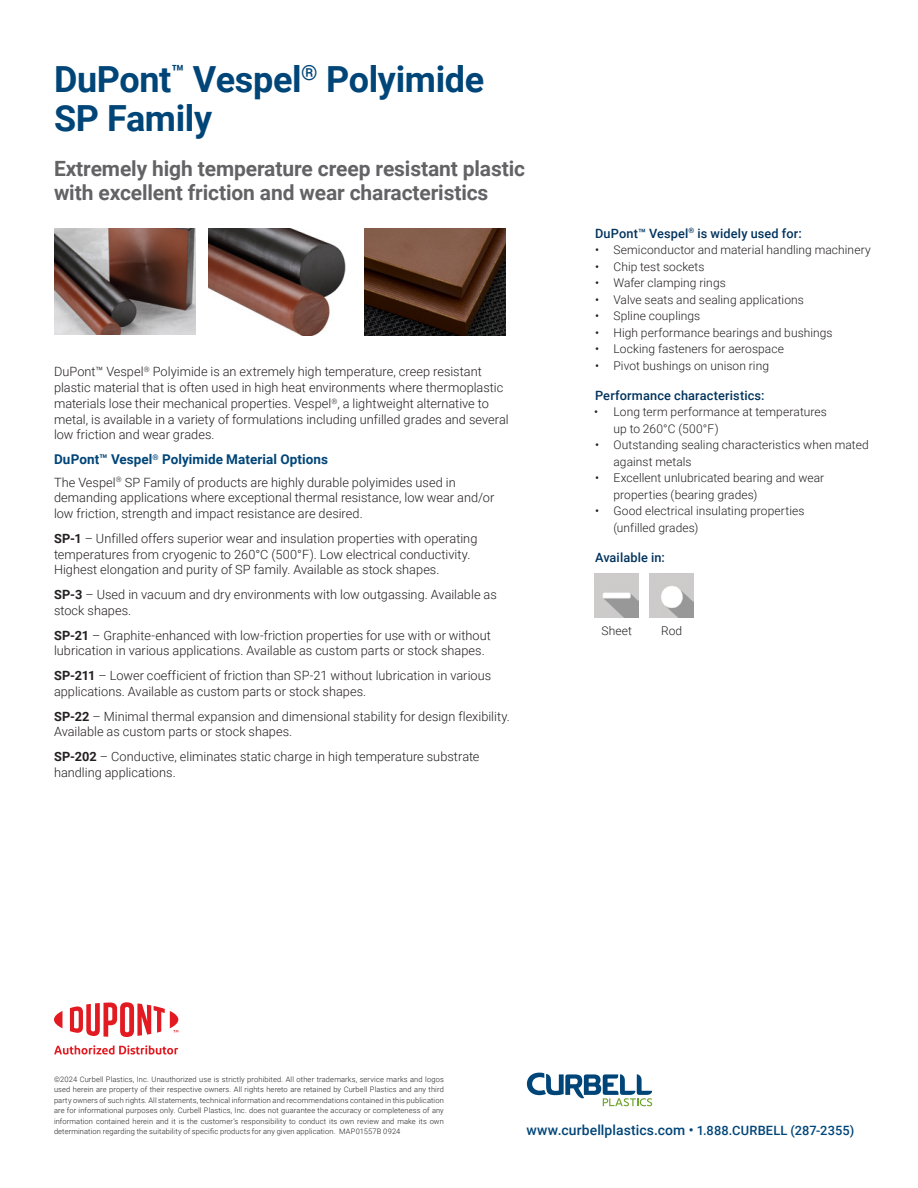
<style>
.page{position:relative;width:918px;height:1188px;background:#fff}
.page>*{position:absolute;margin:0;border:0;box-sizing:border-box;transform-origin:0 0}
.t1{font:700 36px/39px "Roboto";letter-spacing:-.01em;color:#004578}
.t2{font:700 21px/24px "Roboto";letter-spacing:-.005em;color:#636366}
.t3{font:500 13.95px "Roboto";letter-spacing:.01em;color:#004578}
.Paragraph_Style_2{font:700 13.5px "Roboto";letter-spacing:.005em;color:#004578}
.Paragraph_Style_2-2{font:300 12.75px/15.8px "Roboto";color:#231f20}
.t4{font:500 12.75px "Roboto";letter-spacing:.01em;color:#00335d}
.t5{font:300 12px/16.5px "Roboto";letter-spacing:.005em;color:#231f20}
.t6{font:300 7.5px/10.5px "Roboto";letter-spacing:.02em;color:#231f20;text-align:justify}
.s1{font-weight:700}
.s2{font-weight:400}
.s3{font-size:12.9px}
</style>
<div class="page">
<svg style="left:527px;top:1073px;width:125px;height:33px"></svg>
<img style="left:54px;top:228px;width:142px;height:106px">
<svg style="left:209px;top:228px;width:137px;height:108px"></svg>
<svg style="left:364px;top:228px;width:142px;height:108px;background:#4e3325"></svg>
<img style="left:594px;top:573px;width:44px;height:45px">
<img style="left:649px;top:573px;width:44px;height:45px">
<svg style="left:54px;top:1045px;width:124px;height:10px"></svg>
<svg style="left:70px;top:1002px;width:108px;height:35px"></svg>
<svg style="left:54px;top:1011px;width:8px;height:17px"></svg>
<p class="t1" style="left:54px;top:58px;width:432px">DuPont<sup>™</sup> Vespel<sup>®</sup> Polyimide<br>SP Family</p>
<p class="t2" style="left:54px;top:156px;width:473px">Extremely high temperature creep resistant plastic with excellent friction and wear characteristics</p>
<p class="Paragraph_Style_2-2" style="left:54px;top:363px;width:456px">DuPont™ Vespel<sup>®</sup> Polyimide is an extremely high temperature, creep resistant plastic material that is often used in high heat environments where thermoplastic materials lose their mechanical properties. Vespel<sup>®</sup>, a lightweight alternative to metal, is available in a variety of formulations including unfilled grades and several low friction and wear grades.</p>
<p class="Paragraph_Style_2" style="left:54px;top:450px;width:276px">DuPont™ Vespel<sup>®</sup> Polyimide Material Options</p>
<p class="Paragraph_Style_2-2" style="left:54px;top:474px;width:442px">The Vespel<sup>®</sup> SP Family of products are highly durable polyimides used in demanding applications where exceptional thermal resistance, low wear and/or low friction, strength and impact resistance are desired.</p>
<p class="Paragraph_Style_2-2" style="left:54px;top:530px;width:425px"><span class="s1">SP-1</span> – Unfilled offers superior wear and insulation properties with operating temperatures from cryogenic to 260°C (500°F). Low electrical conductivity.<br>Highest elongation and purity of SP family. Available as stock shapes.</p>
<p class="Paragraph_Style_2-2" style="left:54px;top:586px;width:444px"><span class="s1">SP-3</span> – Used in vacuum and dry environments with low outgassing. Available as stock shapes.</p>
<p class="Paragraph_Style_2-2" style="left:54px;top:627px;width:439px"><span class="s1">SP-21</span> – Graphite-enhanced with low-friction properties for use with or without lubrication in various applications. Available as custom parts or stock shapes.</p>
<p class="Paragraph_Style_2-2" style="left:54px;top:667px;width:439px"><span class="s1">SP-211</span> – Lower coefficient of friction than SP-21 without lubrication in various applications. Available as custom parts or stock shapes.</p>
<p class="Paragraph_Style_2-2" style="left:54px;top:708px;width:458px"><span class="s1">SP-22</span> – Minimal thermal expansion and dimensional stability for design flexibility.<br>Available as custom parts or stock shapes.</p>
<p class="Paragraph_Style_2-2" style="left:54px;top:748px;width:427px"><span class="s1">SP-202</span> – Conductive, eliminates static charge in high temperature substrate handling applications.</p>
<p class="t4" style="left:595px;top:224px;width:208px">DuPont™ Vespel<sup>®</sup> is widely used for:</p>
<p class="t5" style="left:595px;top:241px;width:277px"><span class="s2">•</span> Semiconductor and material handling machinery</p>
<p class="t5" style="left:595px;top:258px;width:111px"><span class="s2">•</span> Chip test sockets</p>
<p class="t5" style="left:595px;top:274px;width:132px"><span class="s2">•</span> Wafer clamping rings</p>
<p class="t5" style="left:595px;top:291px;width:210px"><span class="s2">•</span> Valve seats and sealing applications</p>
<p class="t5" style="left:595px;top:307px;width:107px"><span class="s2">•</span> Spline couplings</p>
<p class="t5" style="left:595px;top:324px;width:239px"><span class="s2">•</span> High performance bearings and bushings</p>
<p class="t5" style="left:595px;top:340px;width:190px"><span class="s2">•</span> Locking fasteners for aerospace</p>
<p class="t5" style="left:595px;top:357px;width:175px"><span class="s2">•</span> Pivot bushings on unison ring</p>
<p class="t4" style="left:595px;top:386px;width:171px">Performance characteristics:</p>
<p class="t5" style="left:614px;top:403px;width:215px;text-indent:-20px"><span class="s2">•</span> Long term performance at temperatures up to 260°C (500°F)</p>
<p class="t5" style="left:614px;top:436px;width:257px;text-indent:-18px"><span class="s2">•</span> Outstanding sealing characteristics when mated against metals</p>
<p class="t5" style="left:614px;top:469px;width:212px;text-indent:-18px"><span class="s2">•</span> Excellent unlubricated bearing and wear properties (bearing grades)</p>
<p class="t5" style="left:614px;top:502px;width:193px;text-indent:-18px"><span class="s2">•</span> Good electrical insulating properties (unfilled grades)</p>
<p class="t4" style="left:595px;top:548px;width:71px">Available in:</p>
<p class="t5" style="left:601px;top:622px;width:32px">Sheet</p>
<p class="t5" style="left:661px;top:622px;width:23px">Rod</p>
<p class="t6" style="left:54px;top:1074px;width:391px">©2024 Curbell Plastics, Inc. Unauthorized use is strictly prohibited. All other trademarks, service marks and logos used herein are property of their respective owners. All rights hereto are retained by Curbell Plastics and any third party owners of such rights. All statements, technical information and recommendations contained in this publication are for informational purposes only. Curbell Plastics, Inc. does not guarantee the accuracy or completeness of any information contained herein and it is the customer’s responsibility to conduct its own review and make its own determination regarding the suitability of specific products for any given application. MAP01557B 0924</p>
<p class="t3" style="left:526px;top:1120px;width:330px">www.curbellplastics.com • <span class="s3">1.888.CURBELL (287-2355)</span></p>
</div>
